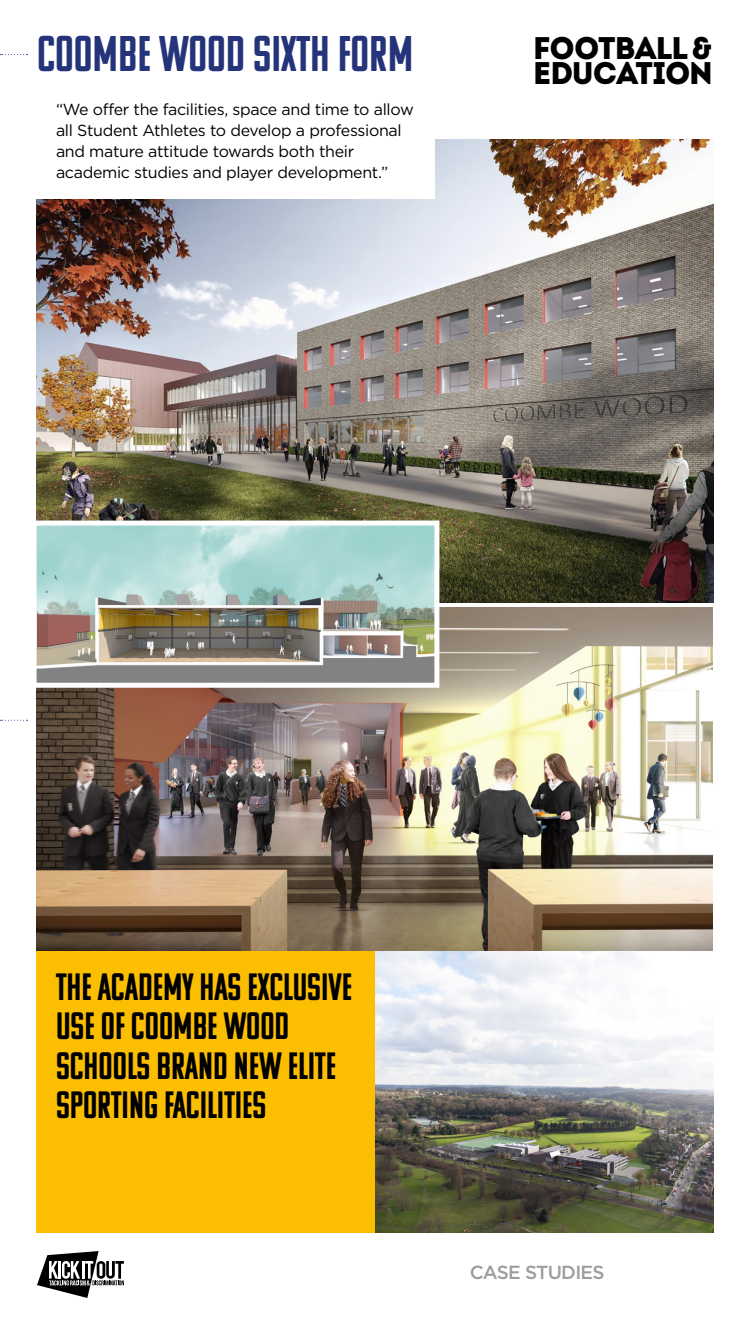
<style>
.page{position:relative;width:750px;height:1334px;background:#fff}
.page>*{position:absolute;margin:0;border:0;box-sizing:border-box;transform-origin:0 0}
.t1{font:50px "Komu A";color:#25337a}
.t2{font:38px/39.4px "Komu A";color:#000}
.t3{font:31.3px/25px "Intro";letter-spacing:-.04em;color:#000}
.t4{font:500 18.9px "Gotham";letter-spacing:-.04em;color:#9d9d9c}
.t5{font:16px/21px "Gotham";letter-spacing:-.02em;color:#000}
</style>
<div class="page">
<img style="left:36px;top:140px;width:678px;height:462px">
<svg style="left:37px;top:1251px;width:87px;height:47px"></svg>
<img style="left:36px;top:607px;width:677px;height:344px">
<img style="left:375px;top:952px;width:339px;height:281px">
<div style="left:36px;top:84px;width:399px;height:114px;background:#fff"></div>
<img style="left:38px;top:527px;width:395px;height:155px">
<div style="left:32px;top:521px;width:407px;height:167px;border:5px solid #fff"></div>
<div style="left:36px;top:951px;width:339px;height:282px;background:#fbbe00"></div>
<h1 class="t1" style="left:37px;top:28px;width:378px">COOMBE WOOD SIXTH FORM</h1>
<h3 class="t3" style="left:533px;top:35px;width:182px">FOOTBALL &amp;<br>EDUCATION</h3>
<p class="t5" style="left:56px;top:99px;width:359px">“We offer the facilities, space and time to allow all Student Athletes to develop a professional and mature attitude towards both their academic studies and player development.”</p>
<h2 class="t2" style="left:56px;top:967px;width:298px">THE ACADEMY HAS EXCLUSIVE<br>USE OF COOMBE WOOD<br>SCHOOLS BRAND NEW ELITE<br>SPORTING FACILITIES</h2>
<p class="t4" style="left:470px;top:1260px;width:136px">CASE STUDIES</p>
</div>
